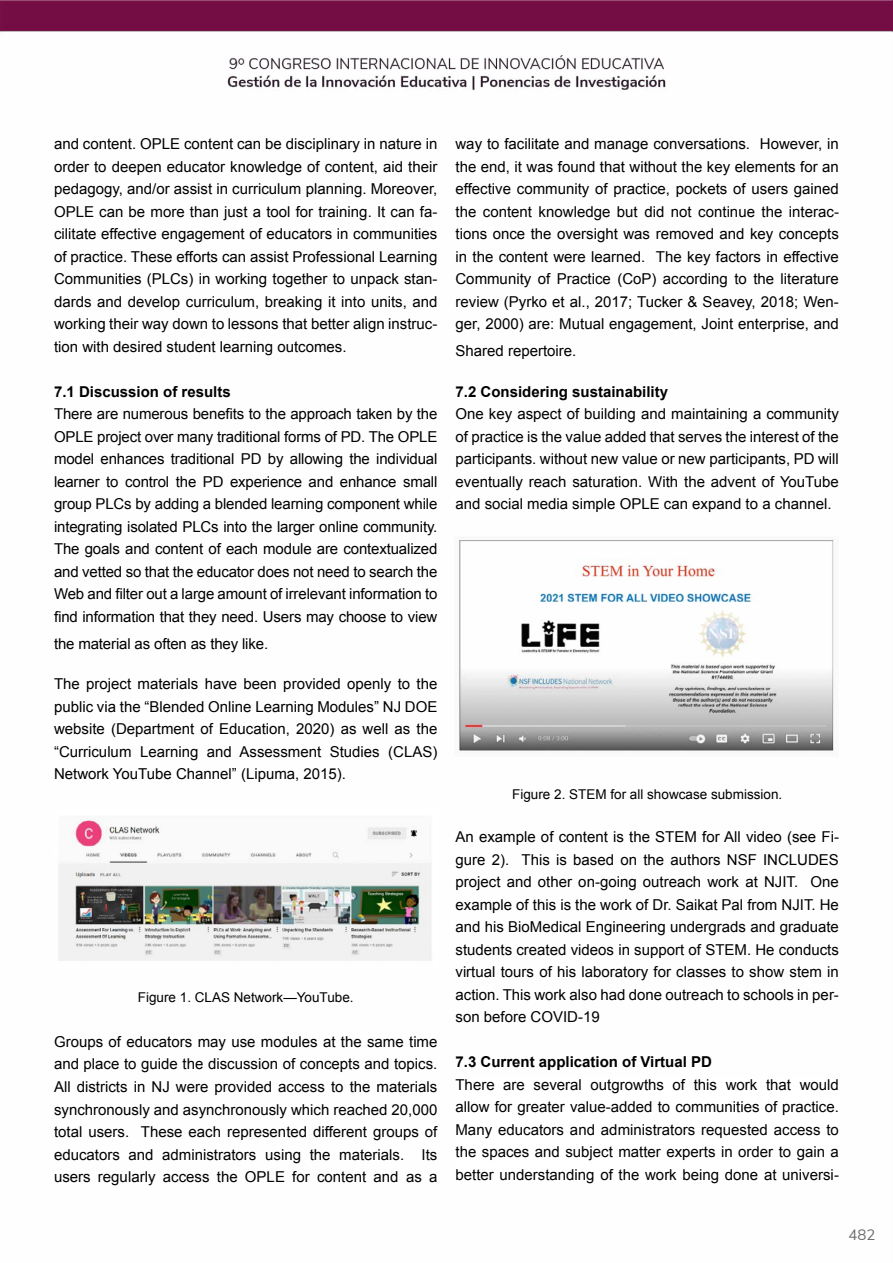
<style>
.page{position:relative;width:893px;height:1263px;background:#fff}
.page>*{position:absolute;margin:0;border:0;box-sizing:border-box;transform-origin:0 0}
.t1{font:15px/22.5px "Arial";color:#000;text-align:justify}
.t2{font:700 15px "Arial";color:#000}
.t3{font:15px "Nunito Sans";color:#706f6f}
.t4{font:13.5px "Arial";color:#000}
</style>
<div class="page">
<img style="left:0;top:0;width:893px;height:91px">
<img style="left:58px;top:818px;width:374px;height:143px">
<img style="left:459px;top:537px;width:375px;height:214px">
<p class="t1" style="left:54px;top:133px;width:385px">and content. OPLE content can be disciplinary in nature in order to deepen educator knowledge of content, aid their pedagogy, and/or assist in curriculum planning. Moreover, OPLE can be more than just a tool for training. It can fa&shy;cilitate effective engagement of educators in communities of practice. These efforts can assist Professional Learning Communities (PLCs) in working together to unpack stan&shy;dards and develop curriculum, breaking it into units, and working their way down to lessons that better align instruc&shy;tion with desired student learning outcomes.</p>
<p class="t2" style="left:54px;top:381px;width:178px">7.1 Discussion of results</p>
<p class="t1" style="left:54px;top:403px;width:385px">There are numerous benefits to the approach taken by the OPLE project over many traditional forms of PD. The OPLE model enhances traditional PD by allowing the individual learner to control the PD experience and enhance small group PLCs by adding a blended learning component while integrating isolated PLCs into the larger online community.<br>The goals and content of each module are contextualized and vetted so that the educator does not need to search the Web and filter out a large amount of irrelevant information to find information that they need. Users may choose to view</p>
<p class="t1" style="left:54px;top:632px;width:216px">the material as often as they like.</p>
<p class="t1" style="left:54px;top:673px;width:385px">The project materials have been provided openly to the public via the “Blended Online Learning Modules” NJ DOE website (Department of Education, 2020) as well as the “Curriculum Learning and Assessment Studies (CLAS)<br>Network YouTube Channel” (Lipuma, 2015).</p>
<p class="t4" style="left:138px;top:988px;width:217px">Figure 1. CLAS Network—YouTube.</p>
<p class="t1" style="left:54px;top:1031px;width:385px">Groups of educators may use modules at the same time and place to guide the discussion of concepts and topics.<br>All districts in NJ were provided access to the materials synchronously and asynchronously which reached 20,000 total users. These each represented different groups of educators and administrators using the materials. Its users regularly access the OPLE for content and as a</p>
<p class="t1" style="left:455px;top:133px;width:385px">way to facilitate and manage conversations. However, in the end, it was found that without the key elements for an effective community of practice, pockets of users gained the content knowledge but did not continue the interac&shy;tions once the oversight was removed and key concepts in the content were learned. The key factors in effective Community of Practice (CoP) according to the literature review (Pyrko et al., 2017; Tucker &amp; Seavey, 2018; Wen&shy;ger, 2000) are: Mutual engagement, Joint enterprise, and</p>
<p class="t1" style="left:455px;top:340px;width:122px">Shared repertoire.</p>
<p class="t2" style="left:455px;top:381px;width:214px">7.2 Considering sustainability</p>
<p class="t1" style="left:455px;top:403px;width:385px">One key aspect of building and maintaining a community of practice is the value added that serves the interest of the participants. without new value or new participants, PD will eventually reach saturation. With the advent of YouTube and social media simple OPLE can expand to a channel.</p>
<p class="t4" style="left:512px;top:786px;width:272px">Figure 2. STEM for all showcase submission.</p>
<p class="t1" style="left:455px;top:826px;width:385px">An example of content is the STEM for All video (see Fi&shy;gure 2). This is based on the authors NSF INCLUDES project and other on-going outreach work at NJIT. One example of this is the work of Dr. Saikat Pal from NJIT. He and his BioMedical Engineering undergrads and graduate students created videos in support of STEM. He conducts virtual tours of his laboratory for classes to show stem in action. This work also had done outreach to schools in per&shy;son before COVID-19</p>
<p class="t2" style="left:455px;top:1052px;width:258px">7.3 Current application of Virtual PD</p>
<p class="t1" style="left:455px;top:1073px;width:385px">There are several outgrowths of this work that would allow for greater value-added to communities of practice.<br>Many educators and administrators requested access to the spaces and subject matter experts in order to gain a better understanding of the work being done at universi-</p>
<p class="t3" style="left:848px;top:1224px;width:28px">482</p>
</div>
